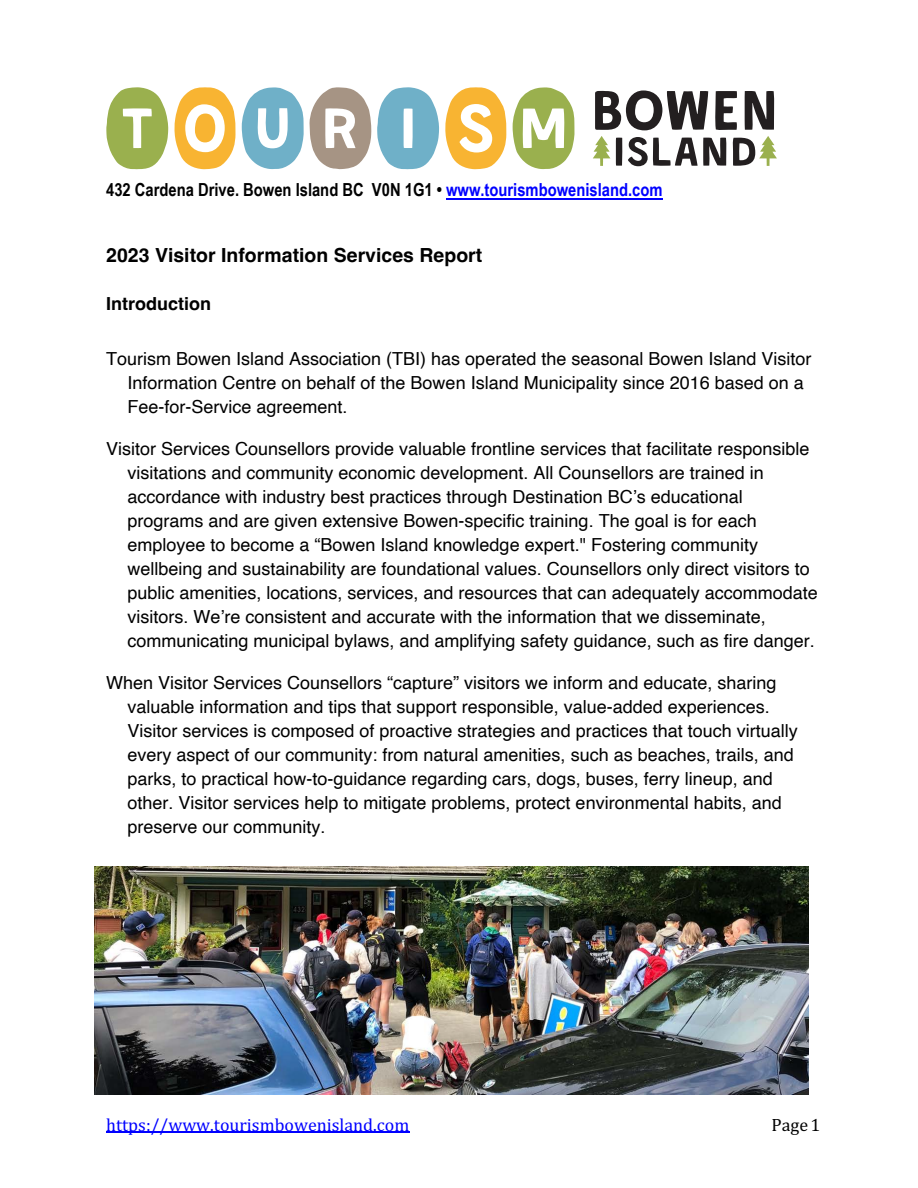
<style>
.page{position:relative;width:918px;height:1188px;background:#fff}
.page>*{position:absolute;margin:0;border:0;box-sizing:border-box;transform-origin:0 0}
.t1{font:700 19.5px "Helvetica";color:#000}
.t2{font:18px/24px "Helvetica";color:#000}
.t3{font:700 18px "Arial Narrow";color:#000}
.t4{font:18px "Cambria";color:#00f}
.t5{font:700 18px "Helvetica";color:#000}
.t6{font:18px "Cambria";color:#000}
.s1{color:#00f}
</style>
<div class="page">
<hr style="left:106px;top:1132px;width:303px;height:1px;background:#00f">
<hr style="left:446px;top:198px;width:217px;height:1px;background:#00f">
<svg style="left:107px;top:89px;width:670px;height:78px"></svg>
<svg style="left:595px;top:90px;width:180px;height:76px"></svg>
<svg style="left:123px;top:87px;width:442px;height:82px"></svg>
<img style="left:94px;top:867px;width:714px;height:227px">
<p class="t3" style="left:106px;top:179px;width:558px">432 Cardena Drive. Bowen Island BC V0N 1G1 • <span class="s1">www.tourismbowenisland.com</span></p>
<p class="t1" style="left:106px;top:247px;width:378px">2023 Visitor Information Services Report</p>
<p class="t5" style="left:106px;top:296px;width:106px">Introduction</p>
<p class="t2" style="left:127px;top:348px;width:685px;text-indent:-21px">Tourism Bowen Island Association (TBI) has operated the seasonal Bowen Island Visitor<br>Information Centre on behalf of the Bowen Island Municipality since 2016 based on a<br>Fee-for-Service agreement.</p>
<p class="t2" style="left:127px;top:438px;width:692px;text-indent:-21px">Visitor Services Counsellors provide valuable frontline services that facilitate responsible visitations and community economic development. All Counsellors are trained in accordance with industry best practices through Destination BC’s educational programs and are given extensive Bowen-specific training. The goal is for each employee to become a “Bowen Island knowledge expert." Fostering community wellbeing and sustainability are foundational values. Counsellors only direct visitors to public amenities, locations, services, and resources that can adequately accommodate visitors. We’re consistent and accurate with the information that we disseminate, communicating municipal bylaws, and amplifying safety guidance, such as fire danger.</p>
<p class="t2" style="left:127px;top:672px;width:672px;text-indent:-21px">When Visitor Services Counsellors “capture” visitors we inform and educate, sharing valuable information and tips that support responsible, value-added experiences.<br>Visitor services is composed of proactive strategies and practices that touch virtually every aspect of our community: from natural amenities, such as beaches, trails, and parks, to practical how-to-guidance regarding cars, dogs, buses, ferry lineup, and other. Visitor services help to mitigate problems, protect environmental habits, and preserve our community.</p>
<p class="t4" style="left:106px;top:1114px;width:305px">https://www.tourismbowenisland.com</p>
<p class="t6" style="left:772px;top:1114px;width:50px">Page 1</p>
</div>
